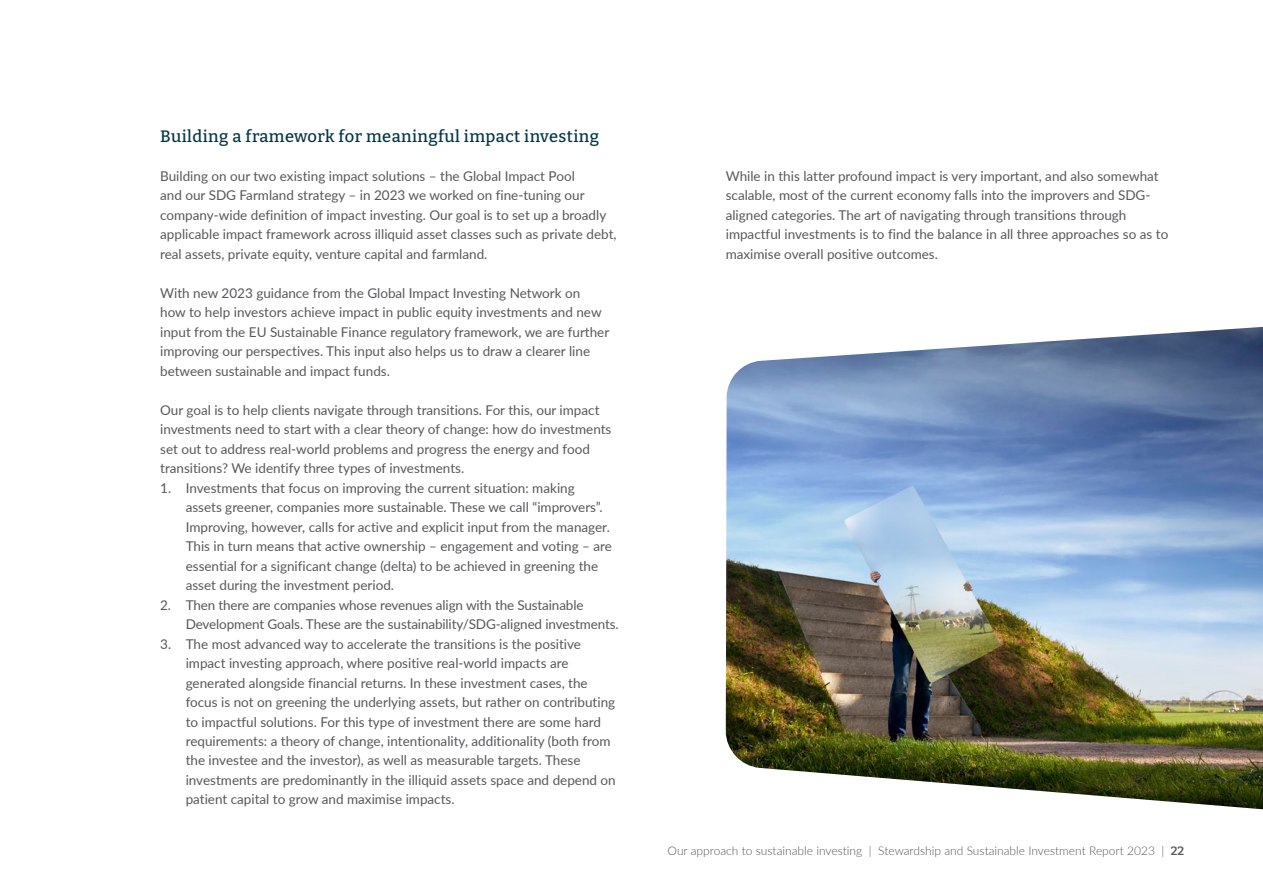
<style>
.page{position:relative;width:1263px;height:893px;background:#fff}
.page>*{position:absolute;margin:0;border:0;box-sizing:border-box;transform-origin:0 0}
.t1{font:500 16.5px "Bitter";letter-spacing:.025em;color:#003546}
.t2{font:13.5px/19.5px "Lato";color:#57585a}
.t3{font:300 12px "Lato";color:#57585a}
.s1{font-family:"Bitter";font-weight:600}
</style>
<div class="page">
<img style="left:726px;top:327px;width:537px;height:482px">
<p class="t1" style="left:160px;top:125px;width:440px">Building a framework for meaningful impact investing</p>
<p class="t2" style="left:160px;top:165px;width:458px">Building on our two existing impact solutions – the Global Impact Pool<br>and our SDG Farmland strategy – in 2023 we worked on fine-tuning our company-wide definition of impact investing. Our goal is to set up a broadly applicable impact framework across illiquid asset classes such as private debt, real assets, private equity, venture capital and farmland.</p>
<p class="t2" style="left:160px;top:282px;width:451px">With new 2023 guidance from the Global Impact Investing Network on how to help investors achieve impact in public equity investments and new input from the EU Sustainable Finance regulatory framework, we are further improving our perspectives. This input also helps us to draw a clearer line between sustainable and impact funds.</p>
<p class="t2" style="left:160px;top:399px;width:453px">Our goal is to help clients navigate through transitions. For this, our impact investments need to start with a clear theory of change: how do investments set out to address real-world problems and progress the energy and food transitions? We identify three types of investments.</p>
<p class="t2" style="left:186px;top:477px;width:428px;text-indent:-26px">1. Investments that focus on improving the current situation: making assets greener, companies more sustainable. These we call “improvers”.<br>Improving, however, calls for active and explicit input from the manager.<br>This in turn means that active ownership – engagement and voting – are essential for a significant change (delta) to be achieved in greening the asset during the investment period.</p>
<p class="t2" style="left:186px;top:594px;width:434px;text-indent:-26px">2. Then there are companies whose revenues align with the Sustainable<br>Development Goals. These are the sustainability/SDG-aligned investments.</p>
<p class="t2" style="left:186px;top:633px;width:432px;text-indent:-26px">3. The most advanced way to accelerate the transitions is the positive impact investing approach, where positive real-world impacts are generated alongside financial returns. In these investment cases, the focus is not on greening the underlying assets, but rather on contributing to impactful solutions. For this type of investment there are some hard requirements: a theory of change, intentionality, additionality (both from the investee and the investor), as well as measurable targets. These investments are predominantly in the illiquid assets space and depend on patient capital to grow and maximise impacts.</p>
<p class="t2" style="left:726px;top:165px;width:444px">While in this latter profound impact is very important, and also somewhat scalable, most of the current economy falls into the improvers and SDG&shy;aligned categories. The art of navigating through transitions through impactful investments is to find the balance in all three approaches so as to maximise overall positive outcomes.</p>
<p class="t3" style="left:668px;top:842px;width:518px">Our approach to sustainable investing | Stewardship and Sustainable Investment Report 2023 | <span class="s1">22</span></p>
</div>
